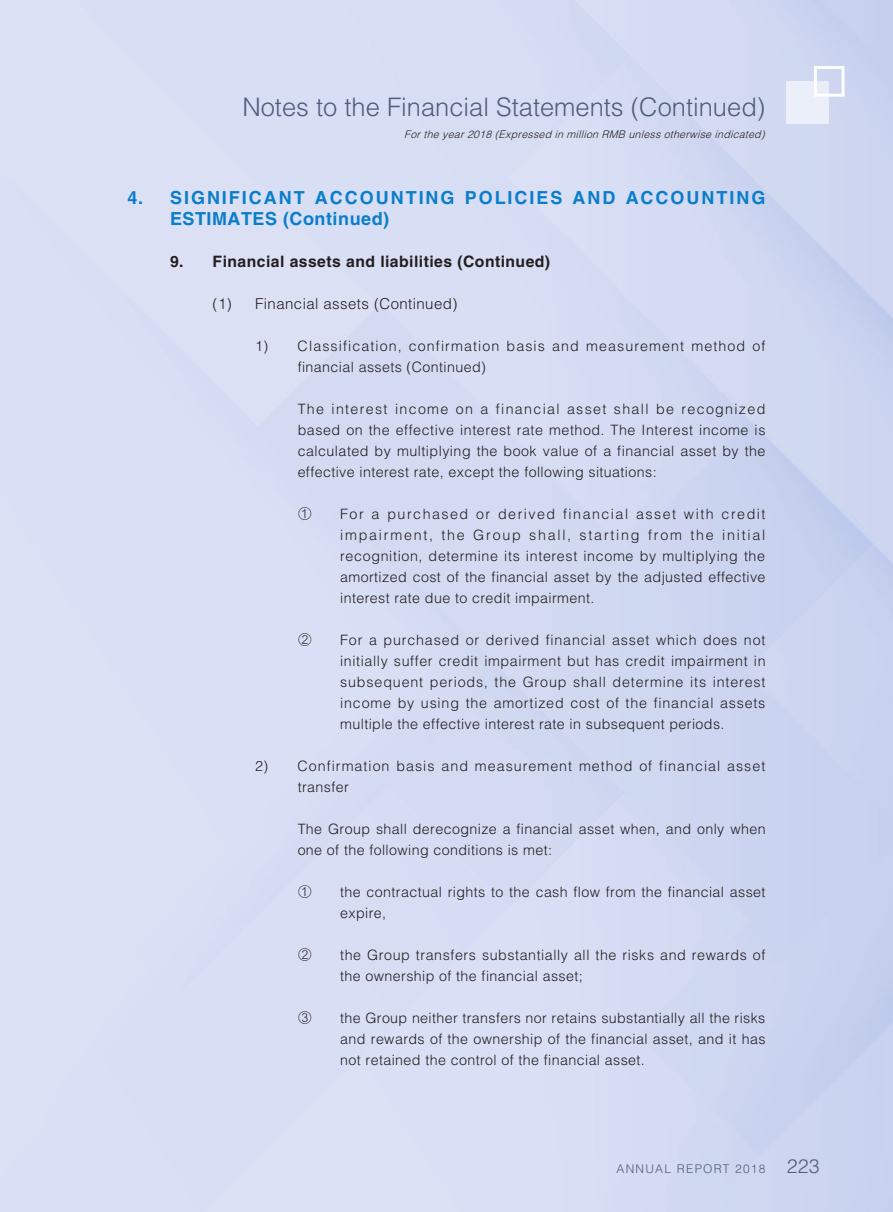
<style>
.page{position:relative;width:893px;height:1212px;background:#dce3f5}
.page>*{position:absolute;margin:0;border:0;box-sizing:border-box;transform-origin:0 0}
.t1{font:300 25.5px "Helvetica LT Std";color:#505d7b}
.t2{font:700 18px/21px "Helvetica LT Std";letter-spacing:.11em;color:#0a7eca}
.t3{font:700 15.75px "Helvetica LT Std";letter-spacing:.03em;color:#231f20}
.t4{font:300 15px "Helvetica LT Std";letter-spacing:.03em;color:#231f20}
.t5{font:300 14.25px/21px "Helvetica LT Std";letter-spacing:.03em;color:#231f20;text-align:justify}
.t6{font:300 14.25px/21px "Helvetica LT Std";letter-spacing:.08em;color:#231f20}
.t7{font:300 14.25px/21px "Helvetica LT Std";letter-spacing:.07em;color:#231f20}
.t8{font:300 14.25px "M Hei HK";color:#231f20}
.t9{font:300 12px "Helvetica LT Std";letter-spacing:.1em;color:#505d7b}
.t10{font:italic 300 10.5px "Helvetica LT Std";color:#231f20}
.s1{font-size:19.5px}
</style>
<div class="page">
<div style="left:787px;top:81px;width:42px;height:43px;background:#ebeff9"></div>
<div style="left:814px;top:66px;width:30px;height:31px;border:3px solid #fff"></div>
<h1 class="t1" style="left:242px;top:91px;width:524px">Notes to the Financial Statements (Continued)</h1>
<p class="t10" style="left:404px;top:128px;width:365px">Forthe year2018 (Expressed in million RMB unlessotherwise indicated)</p>
<p class="t2" style="left:170px;top:187px;width:597px;text-indent:-43px">4. SIGNIFICANT ACCOUNTING POLICIES AND ACCOUNTING<br>ESTIMATES (Continued)</p>
<p class="t3" style="left:170px;top:252px;width:382px">9. Financial assets and liabilities (Continued)</p>
<p class="t4" style="left:213px;top:295px;width:246px">(1) Financial assets (Continued)</p>
<p class="t6" style="left:298px;top:336px;width:469px;text-indent:-43px">1) Classification, confirmation basis and measurement method of financial assets (Continued)</p>
<p class="t5" style="left:298px;top:399px;width:469px">The interest income on a financial asset shall be recognized based on the effective interest rate method. The Interest income is calculated by multiplying the book value of a financial asset by the effective interest rate, except the following situations:</p>
<p class="t8" style="left:298px;top:507px;width:16px">①</p>
<p class="t5" style="left:340px;top:504px;width:427px">For a purchased or derived financial asset with credit impairment, the Group shall, starting from the initial recognition, determine its interest income by multiplying the amortized cost of the financial asset by the adjusted effective interest rate due to credit impairment.</p>
<p class="t8" style="left:298px;top:633px;width:16px">②</p>
<p class="t5" style="left:340px;top:630px;width:427px">For a purchased or derived financial asset which does not initially suffer credit impairment but has credit impairment in subsequent periods, the Group shall determine its interest income by using the amortized cost of the financial assets multiple the effective interest rate in subsequent periods.</p>
<p class="t7" style="left:298px;top:756px;width:469px;text-indent:-43px">2) Confirmation basis and measurement method of financial asset transfer</p>
<p class="t5" style="left:298px;top:819px;width:469px">The Group shall derecognize a financial asset when, and only when one of the following conditions is met:</p>
<p class="t8" style="left:298px;top:885px;width:16px">①</p>
<p class="t5" style="left:340px;top:882px;width:427px">the contractual rights to the cash flow from the financial asset expire,</p>
<p class="t8" style="left:298px;top:948px;width:16px">②</p>
<p class="t5" style="left:340px;top:945px;width:427px">the Group transfers substantially all the risks and rewards of the ownership of the financial asset;</p>
<p class="t8" style="left:298px;top:1011px;width:16px">③</p>
<p class="t5" style="left:340px;top:1008px;width:427px">the Group neither transfers nor retains substantially all the risks and rewards of the ownership of the financial asset, and it has not retained the control of the financial asset.</p>
<p class="t9" style="left:616px;top:1161px;width:205px">ANNUAL REPORT 2018 <span class="s1">223</span></p>
</div>
